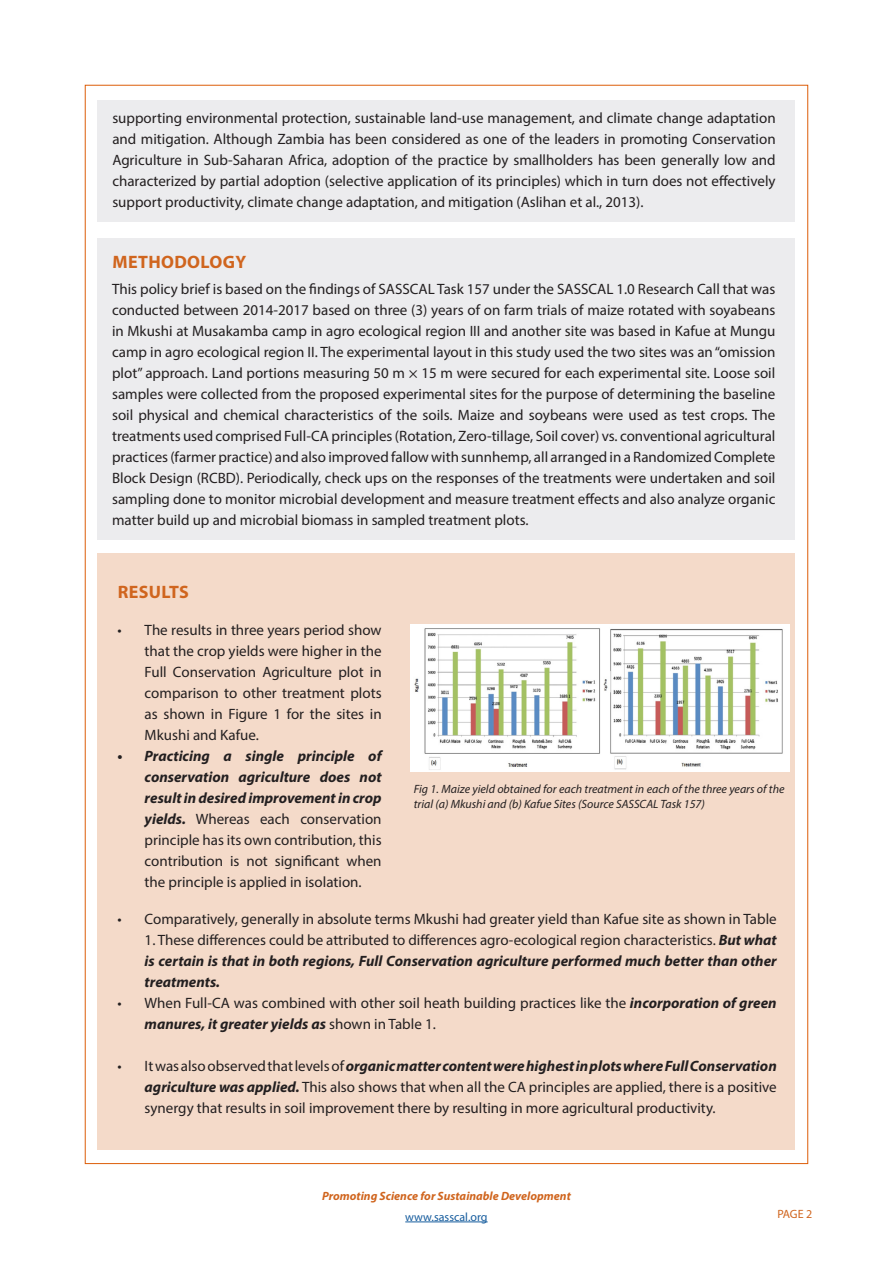
<style>
.page{position:relative;width:893px;height:1263px;background:#fff}
.page>*{position:absolute;margin:0;border:0;box-sizing:border-box;transform-origin:0 0}
.t1{font:700 18px "Myriad Pro";letter-spacing:.02em;color:#d0651e}
.t2{font:15px/21px "Myriad Pro";color:#231f20;text-align:justify}
.t3{font:italic 700 15px/21px "Myriad Pro";color:#231f20;text-align:justify}
.t4{font:italic 12px/15px "Myriad Pro";color:#231f20}
.t5{font:italic 700 12px "Myriad Pro";color:#d0651e}
.t6{font:12px "Myriad Pro";color:#175d9e}
.t7{font:12px "Myriad Pro";color:#d0651e}
.s1{font-weight:700;font-style:italic}
.s2{font-weight:400;font-style:normal}
</style>
<div class="page">
<div style="left:98px;top:553px;width:697px;height:596px;background:#f4dac9"></div>
<div style="left:98px;top:238px;width:697px;height:302px;background:#ececee"></div>
<img style="left:411px;top:624px;width:378px;height:148px">
<hr style="left:405px;top:1221px;width:83px;height:1px;background:#175d9e">
<div style="left:98px;top:100px;width:697px;height:122px;background:#ececee"></div>
<p class="t2" style="left:112px;top:107px;width:665px">supporting environmental protection, sustainable land-use management, and climate change adaptation and mitigation. Although Zambia has been considered as one of the leaders in promoting Conservation Agriculture in Sub-Saharan Africa, adoption of the practice by smallholders has been generally low and characterized by partial adoption (selective application of its principles) which in turn does not effectively support productivity, climate change adaptation, and mitigation (Aslihan et al., 2013).</p>
<p class="t1" style="left:113px;top:250px;width:135px">METHODOLOGY</p>
<p class="t2" style="left:112px;top:278px;width:665px">This policy brief is based on the findings of SASSCAL Task 157 under the SASSCAL 1.0 Research Call that was conducted between 2014-2017 based on three (3) years of on farm trials of maize rotated with soyabeans in Mkushi at Musakamba camp in agro ecological region III and another site was based in Kafue at Mungu camp in agro ecological region II. The experimental layout in this study used the two sites was an “omission plot” approach. Land portions measuring 50 m × 15 m were secured for each experimental site. Loose soil samples were collected from the proposed experimental sites for the purpose of determining the baseline soil physical and chemical characteristics of the soils. Maize and soybeans were used as test crops. The treatments used comprised Full-CA principles (Rotation, Zero-tillage, Soil cover) vs. conventional agricultural practices (farmer practice) and also improved fallow with sunnhemp, all arranged in a Randomized Complete Block Design (RCBD). Periodically, check ups on the responses of the treatments were undertaken and soil sampling done to monitor microbial development and measure treatment effects and also analyze organic matter build up and microbial biomass in sampled treatment plots.</p>
<p class="t1" style="left:118px;top:580px;width:73px">RESULTS</p>
<p class="t2" style="left:145px;top:619px;width:239px;text-indent:-27px">• The results in three years period show that the crop yields were higher in the Full Conservation Agriculture plot in comparison to other treatment plots as shown in Figure 1 for the sites in Mkushi and Kafue.</p>
<p class="t2" style="left:145px;top:745px;width:238px;text-indent:-27px"><span class="s1">• Practicing a single principle of conservation agriculture does not result in desired improvement in crop yields.</span> Whereas each conservation principle has its own contribution, this contribution is not significant when the principle is applied in isolation.</p>
<p class="t4" style="left:414px;top:781px;width:372px">Fig 1. Maize yield obtained for each treatment in each of the three years of the trial (a) Mkushi and (b) Kafue Sites (Source SASSCAL Task 157)</p>
<p class="t2" style="left:118px;top:908px;width:661px">• Comparatively, generally in absolute terms Mkushi had greater yield than Kafue site as shown in Table</p>
<p class="t3" style="left:145px;top:928px;width:634px"><span class="s2">1. These differences could be attributed to differences agro-ecological region characteristics.</span> But what is certain is that in both regions, Full Conservation agriculture performed much better than other treatments.</p>
<p class="t2" style="left:145px;top:992px;width:634px;text-indent:-27px">• When Full-CA was combined with other soil heath building practices like the <span class="s1">incorporation of green manures, it greater yields as</span> shown in Table 1.</p>
<p class="t2" style="left:145px;top:1055px;width:634px;text-indent:-27px">• It was also observed that levels of <span class="s1">organic matter content were highest in plots where Full Conservation agriculture was applied.</span> This also shows that when all the CA principles are applied, there is a positive synergy that results in soil improvement there by resulting in more agricultural productivity.</p>
<p class="t5" style="left:322px;top:1188px;width:250px">Promoting Science for Sustainable Development</p>
<p class="t6" style="left:405px;top:1209px;width:84px">www.sasscal.org</p>
<p class="t7" style="left:777px;top:1206px;width:36px">PAGE 2</p>
</div>
